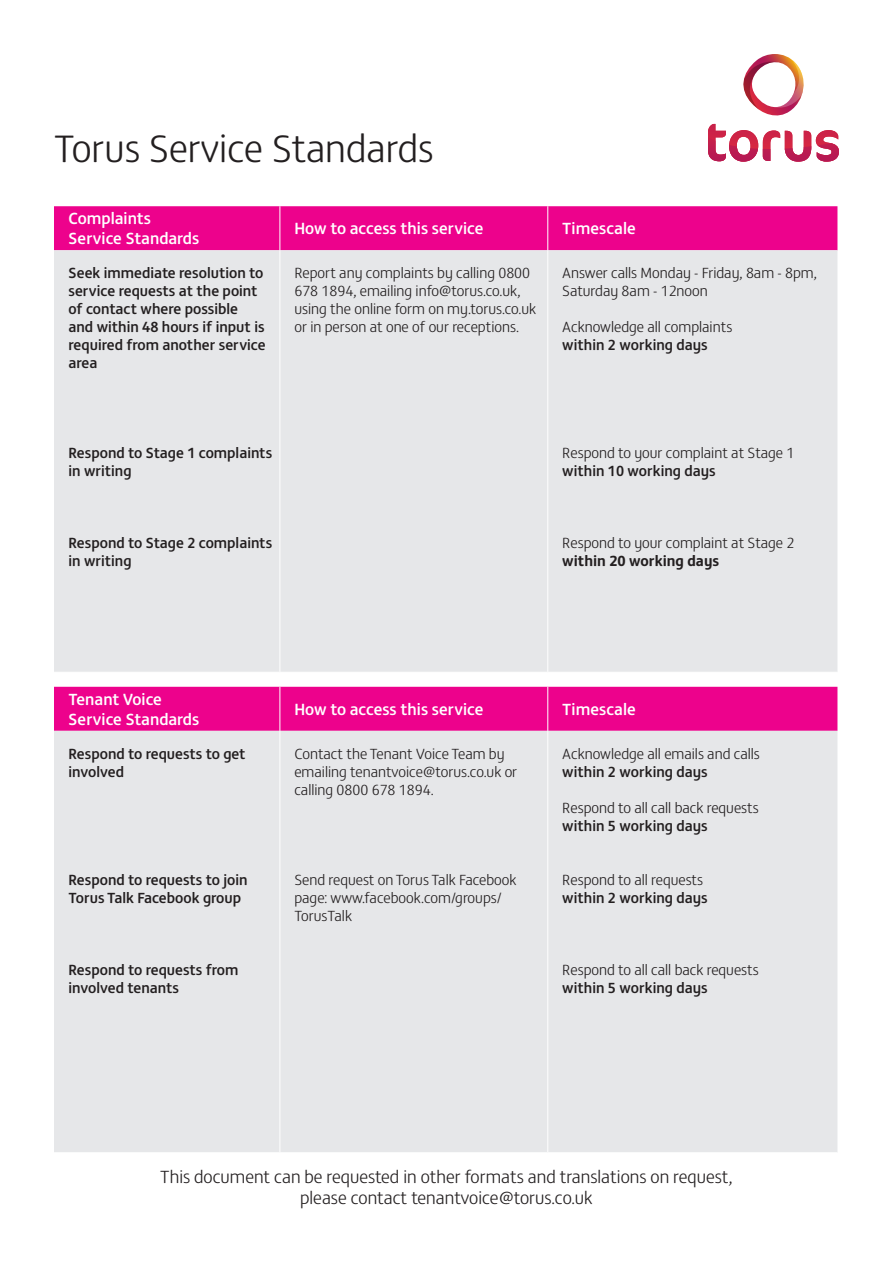
<style>
.page{position:relative;width:893px;height:1263px;background:#fff}
.page>*{position:absolute;margin:0;border:0;box-sizing:border-box;transform-origin:0 0}
.t1{font:300 39px "FS Matthew";color:#231f20}
.t2{font:300 18px/21.6px "FS Matthew";color:#231f20;text-align:center}
.t3{font:500 16.5px/19.8px "FS Matthew";color:#fff}
.t4{font:300 15px/18px "FS Matthew";color:#231f20}
.t5{font:500 15px/18px "FS Matthew";color:#231f20}
.t6{font:700 15px "FS Matthew";color:#231f20}
</style>
<div class="page">
<svg style="left:708px;top:54px;width:131px;height:108px"></svg>
<div style="left:54px;top:206px;width:783px;height:44px;background:#ed028c"></div>
<div style="left:54px;top:250px;width:783px;height:422px;background:#e6e7e9"></div>
<hr style="left:280px;top:206px;width:1px;height:44px;background:#fff">
<hr style="left:547px;top:206px;width:1px;height:44px;background:#fff">
<hr style="left:280px;top:250px;width:1px;height:422px;background:#fff">
<hr style="left:547px;top:250px;width:1px;height:422px;background:#fff">
<div style="left:54px;top:687px;width:783px;height:44px;background:#ed028c"></div>
<div style="left:54px;top:731px;width:783px;height:421px;background:#e6e7e9"></div>
<hr style="left:280px;top:687px;width:1px;height:44px;background:#fff">
<hr style="left:547px;top:687px;width:1px;height:44px;background:#fff">
<hr style="left:280px;top:731px;width:1px;height:421px;background:#fff">
<hr style="left:547px;top:731px;width:1px;height:421px;background:#fff">
<h1 class="t1" style="left:54px;top:120px;width:381px">Torus Service Standards</h1>
<p class="t3" style="left:69px;top:207px;width:132px">Complaints<br>Service Standards</p>
<p class="t3" style="left:294px;top:217px;width:191px">How to access this service</p>
<p class="t3" style="left:562px;top:217px;width:75px">Timescale</p>
<p class="t5" style="left:69px;top:263px;width:199px">Seek immediate resolution to service requests at the point of contact where possible and within 48 hours if input is required from another service area</p>
<p class="t4" style="left:294px;top:263px;width:243px">Report any complaints by calling 0800<br>678 1894, emailing info@torus.co.uk, using the online form on my.torus.co.uk or in person at one of our receptions.</p>
<p class="t4" style="left:562px;top:263px;width:256px">Answer calls Monday - Friday, 8am - 8pm,<br>Saturday 8am - 12noon</p>
<p class="t4" style="left:562px;top:317px;width:172px">Acknowledge all complaints</p>
<p class="t5" style="left:562px;top:335px;width:147px">within 2 working days</p>
<p class="t5" style="left:69px;top:443px;width:205px">Respond to Stage 1 complaints in writing</p>
<p class="t5" style="left:69px;top:533px;width:205px">Respond to Stage 2 complaints in writing</p>
<p class="t4" style="left:562px;top:443px;width:234px">Respond to your complaint at Stage 1</p>
<p class="t5" style="left:562px;top:461px;width:155px">within 10 working days</p>
<p class="t4" style="left:562px;top:533px;width:234px">Respond to your complaint at Stage 2</p>
<p class="t6" style="left:562px;top:549px;width:158px">within 20 working days</p>
<p class="t3" style="left:69px;top:688px;width:132px">Tenant Voice<br>Service Standards</p>
<p class="t3" style="left:294px;top:698px;width:191px">How to access this service</p>
<p class="t3" style="left:562px;top:698px;width:75px">Timescale</p>
<p class="t5" style="left:69px;top:743px;width:179px">Respond to requests to get involved</p>
<p class="t4" style="left:294px;top:744px;width:224px">Contact the Tenant Voice Team by emailing tenantvoice@torus.co.uk or calling 0800 678 1894.</p>
<p class="t4" style="left:562px;top:744px;width:199px">Acknowledge all emails and calls</p>
<p class="t5" style="left:562px;top:761px;width:147px">within 2 working days</p>
<p class="t4" style="left:562px;top:798px;width:198px">Respond to all call back requests</p>
<p class="t5" style="left:562px;top:815px;width:147px">within 5 working days</p>
<p class="t4" style="left:562px;top:870px;width:142px">Respond to all requests</p>
<p class="t5" style="left:562px;top:887px;width:147px">within 2 working days</p>
<p class="t5" style="left:69px;top:869px;width:181px">Respond to requests to join<br>Torus Talk Facebook group</p>
<p class="t4" style="left:294px;top:870px;width:224px">Send request on Torus Talk Facebook page: www.facebook.com/groups/<br>TorusTalk</p>
<p class="t5" style="left:69px;top:959px;width:171px">Respond to requests from involved tenants</p>
<p class="t4" style="left:562px;top:960px;width:198px">Respond to all call back requests</p>
<p class="t5" style="left:562px;top:977px;width:147px">within 5 working days</p>
<p class="t2" style="left:160px;top:1164px;width:574px">This document can be requested in other formats and translations on request, please contact tenantvoice@torus.co.uk</p>
</div>
